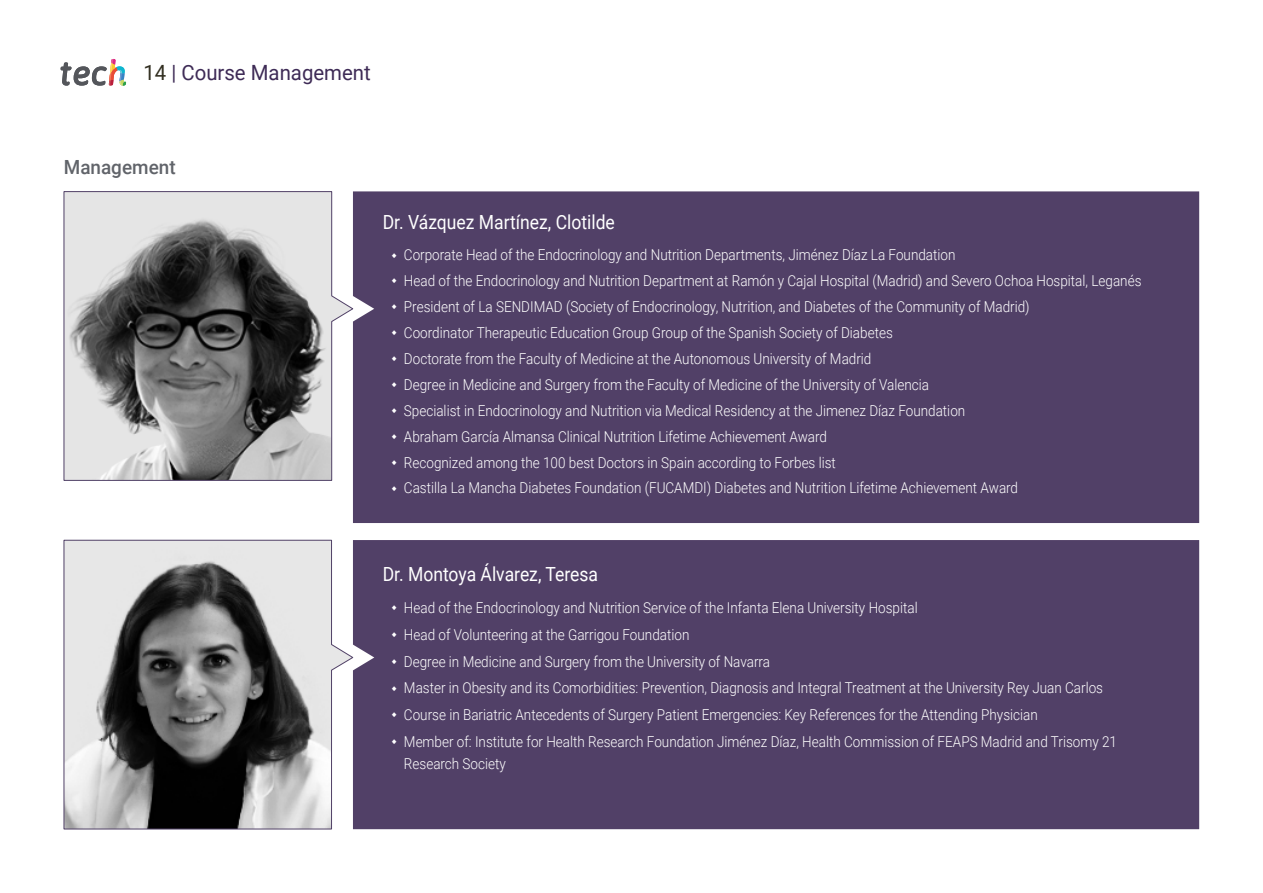
<style>
.page{position:relative;width:1263px;height:893px;background:#fff}
.page>*{position:absolute;margin:0;border:0;box-sizing:border-box;transform-origin:0 0}
.t1{font:21px "Roboto";color:#3e2b56}
.t2{font:19.5px "Roboto";color:#fff;scale:.9 1}
.t3{font:500 19.5px "Roboto";color:#61646a}
.t4{font:300 15px/26px "Roboto";color:#fff;scale:.9 1}
.s1{color:#312e20}
</style>
<div class="page">
<svg style="left:61px;top:59px;width:65px;height:27px"></svg>
<div style="left:353px;top:191px;width:846px;height:332px;background:#514067"></div>
<div style="left:353px;top:540px;width:846px;height:289px;background:#514067"></div>
<svg style="left:64px;top:191px;width:289px;height:290px;background:#989899"></svg>
<svg style="left:64px;top:540px;width:289px;height:289px;background:#969697"></svg>
<svg style="left:392px;top:253px;width:5px;height:5px"></svg>
<svg style="left:392px;top:279px;width:5px;height:5px"></svg>
<svg style="left:392px;top:304px;width:5px;height:5px"></svg>
<svg style="left:392px;top:330px;width:5px;height:5px"></svg>
<svg style="left:392px;top:356px;width:5px;height:5px"></svg>
<svg style="left:392px;top:382px;width:5px;height:5px"></svg>
<svg style="left:392px;top:408px;width:5px;height:5px"></svg>
<svg style="left:392px;top:434px;width:5px;height:5px"></svg>
<svg style="left:392px;top:460px;width:5px;height:5px"></svg>
<svg style="left:392px;top:486px;width:5px;height:5px"></svg>
<svg style="left:392px;top:606px;width:5px;height:5px"></svg>
<svg style="left:392px;top:632px;width:5px;height:5px"></svg>
<svg style="left:392px;top:659px;width:5px;height:5px"></svg>
<svg style="left:392px;top:686px;width:5px;height:5px"></svg>
<svg style="left:392px;top:713px;width:5px;height:5px"></svg>
<svg style="left:392px;top:739px;width:5px;height:5px"></svg>
<h1 class="t1" style="left:144px;top:57px;width:229px"><span class="s1">14</span> | Course Management</h1>
<h2 class="t3" style="left:64px;top:154px;width:113px">Management</h2>
<h2 class="t2" style="left:383px;top:208px;width:259px">Dr. Vázquez Martínez, Clotilde</h2>
<p class="t4" style="left:404px;top:241px;width:821px">Corporate Head of the Endocrinology and Nutrition Departments, Jiménez Díaz La Foundation<br>Head of the Endocrinology and Nutrition Department at Ramón y Cajal Hospital (Madrid) and Severo Ochoa Hospital, Leganés President of La SENDIMAD (Society of Endocrinology, Nutrition, and Diabetes of the Community of Madrid)<br>Coordinator Therapeutic Education Group Group of the Spanish Society of Diabetes<br>Doctorate from the Faculty of Medicine at the Autonomous University of Madrid<br>Degree in Medicine and Surgery from the Faculty of Medicine of the University of Valencia<br>Specialist in Endocrinology and Nutrition via Medical Residency at the Jimenez Díaz Foundation<br>Abraham García Almansa Clinical Nutrition Lifetime Achievement Award<br>Recognized among the 100 best Doctors in Spain according to Forbes list<br>Castilla La Mancha Diabetes Foundation (FUCAMDI) Diabetes and Nutrition Lifetime Achievement Award</p>
<h2 class="t2" style="left:383px;top:561px;width:241px">Dr. Montoya Álvarez, Teresa</h2>
<p class="t4" style="left:404px;top:594px;width:794px;line-height:26.7px">Head of the Endocrinology and Nutrition Service of the Infanta Elena University Hospital<br>Head of Volunteering at the Garrigou Foundation<br>Degree in Medicine and Surgery from the University of Navarra<br>Master in Obesity and its Comorbidities: Prevention, Diagnosis and Integral Treatment at the University Rey Juan Carlos Course in Bariatric Antecedents of Surgery Patient Emergencies: Key References for the Attending Physician<br>Member of: Institute for Health Research Foundation Jiménez Díaz, Health Commission of FEAPS Madrid and Trisomy 21</p>
<p class="t4" style="left:404px;top:751px;width:115px">Research Society</p>
</div>
